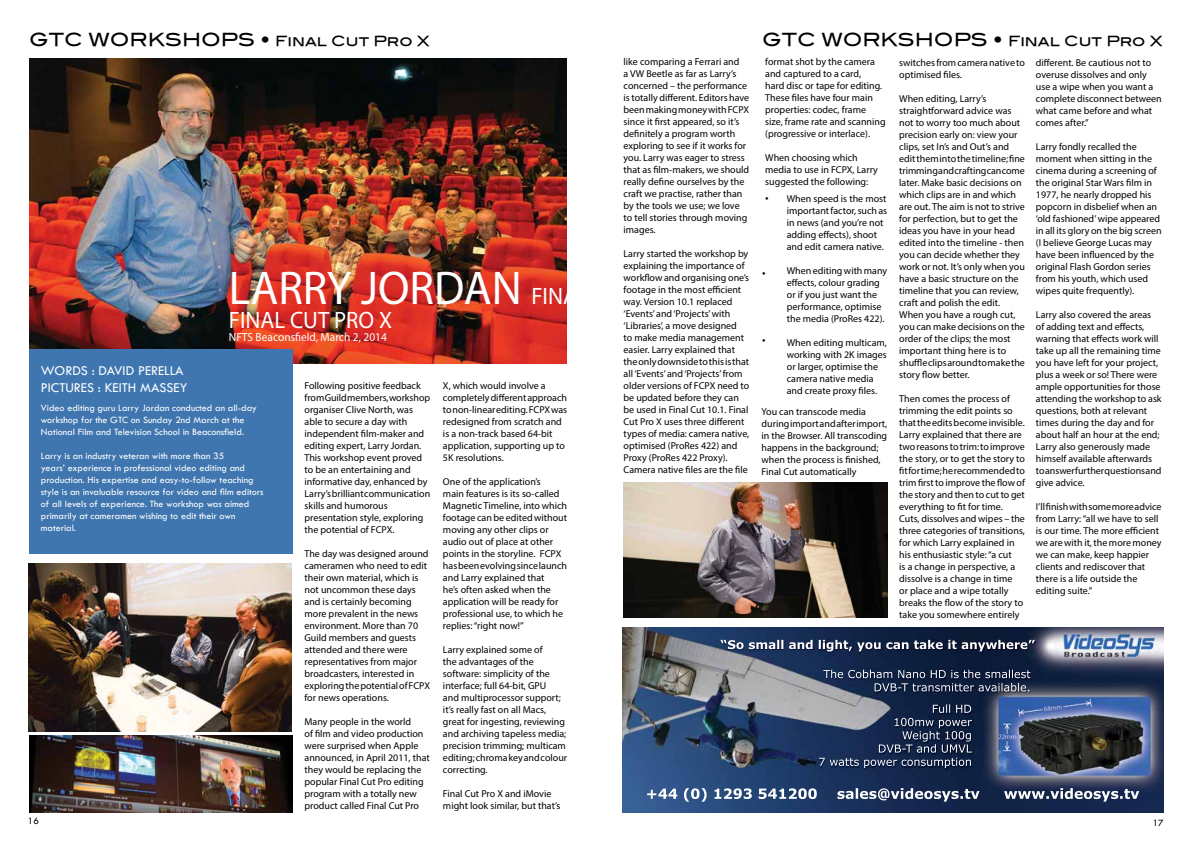
<style>
.page{position:relative;width:1191px;height:842px;background:#fff}
.page>*{position:absolute;margin:0;border:0;box-sizing:border-box;transform-origin:0 0}
.t1{font:47.5px "Myriad Pro";color:#fff;scale:.96 1}
.t2{font:23.8px "Myriad Pro";color:#fff;scale:.96 1}
.t3{font:18px "Blair Md ITCTT Medium";color:#000}
.t4{font:14px/16.8px "Tw Cen";color:#fff}
.t5{font:11.9px "Myriad Pro";color:#fff;scale:.96 1}
.t6{font:10px/12px "Myriad Pro";color:#000}
.t7{font:10px/12px "Tw Cen";color:#fff}
.t8{font:10px "Tw Cen";color:#000}
.s1{font-size:14px}
.s2{font-size:23.8px}
</style>
<div class="page">
<img style="left:29px;top:59px;width:537px;height:305px">
<div style="left:29px;top:349px;width:264px;height:205px;background:#3f76af"></div>
<img style="left:29px;top:735px;width:263px;height:78px">
<img style="left:28px;top:563px;width:264px;height:168px">
<img style="left:624px;top:483px;width:263px;height:135px">
<img style="left:623px;top:627px;width:540px;height:185px">
<h3 class="t3" style="left:29px;top:25px;width:402px">GTC WORKSHOPS • <span class="s1">Final Cut Pro X</span></h3>
<p class="t6" style="left:623px;top:56px;width:127px">like comparing a Ferrari and<br>a VW Beetle as far as Larry’s concerned – the performance is totally different. Editors have been making money with FCPX since it first appeared, so it’s definitely a program worth exploring to see if it works for you. Larry was eager to stress that as film-makers, we should really define ourselves by the craft we practise, rather than by the tools we use; we love to tell stories through moving images.</p>
<p class="t6" style="left:623px;top:248px;width:127px">Larry started the workshop by explaining the importance of workflow and organising one’s footage in the most efficient way. Version 10.1 replaced ‘Events’ and ‘Projects’ with ‘Libraries’, a move designed<br>to make media management easier. Larry explained that the only downside to this is that all ‘Events’ and ‘Projects’ from older versions of FCPX need to be updated before they can be used in Final Cut 10.1. Final<br>Cut Pro X uses three different types of media: camera native, optimised (ProRes 422) and<br>Proxy (ProRes 422 Proxy).<br>Camera native files are the file</p>
<h1 class="t1" style="left:229px;top:259px;width:421px">LARRY JORDAN <span class="s2">FINAL CUT</span></h1>
<h2 class="t2" style="left:229px;top:306px;width:172px">FINAL CUT PRO X</h2>
<p class="t5" style="left:229px;top:330px;width:166px">NFTS Beaconsfield, March 2, 2014</p>
<h3 class="t4" style="left:41px;top:362px;width:148px">WORDS : DAVID PERELLA<br>PICTURES : KEITH MASSEY</h3>
<p class="t6" style="left:304px;top:379px;width:127px">Following positive feedback from Guild members, workshop organiser Clive North, was able to secure a day with independent film-maker and editing expert, Larry Jordan.<br>This workshop event proved to be an entertaining and informative day, enhanced by<br>Larry’s brilliant communication skills and humorous presentation style, exploring the potential of FCPX.</p>
<p class="t6" style="left:304px;top:547px;width:127px">The day was designed around cameramen who need to edit their own material, which is not uncommon these days and is certainly becoming more prevalent in the news environment. More than 70<br>Guild members and guests attended and there were representatives from major broadcasters, interested in exploring the potential of FCPX for news operations.</p>
<p class="t6" style="left:304px;top:715px;width:127px">Many people in the world<br>of film and video production were surprised when Apple announced, in April 2011, that they would be replacing the popular Final Cut Pro editing program with a totally new product called Final Cut Pro</p>
<p class="t6" style="left:443px;top:379px;width:126px">X, which would involve a completely different approach to non-linear editing. FCPX was redesigned from scratch and is a non-track based 64-bit application, supporting up to<br>5K resolutions.</p>
<p class="t6" style="left:443px;top:475px;width:126px">One of the application’s<br>main features is its so-called<br>Magnetic Timeline, into which footage can be edited without moving any other clips or audio out of place at other points in the storyline. FCPX has been evolving since launch and Larry explained that<br>he’s often asked when the application will be ready for professional use, to which he replies: “right now!”</p>
<p class="t6" style="left:443px;top:643px;width:126px">Larry explained some of<br>the advantages of the software: simplicity of the interface; full 64-bit, GPU<br>and multiprocessor support; it’s really fast on all Macs, great for ingesting, reviewing and archiving tapeless media; precision trimming; multicam editing; chroma key and colour correcting.</p>
<p class="t6" style="left:443px;top:787px;width:119px">Final Cut Pro X and iMovie might look similar, but that’s</p>
<p class="t7" style="left:41px;top:402px;width:218px">Video editing guru Larry Jordan conducted an all-day workshop for the GTC on Sunday 2nd March at the<br>National Film and Television School in Beaconsfield.</p>
<p class="t7" style="left:41px;top:450px;width:224px">Larry is an industry veteran with more than 35<br>years’ experience in professional video editing and production. His expertise and easy-to-follow teaching style is an invaluable resource for video and film editors of all levels of experience. The workshop was aimed primarily at cameramen wishing to edit their own material.</p>
<h3 class="t3" style="left:762px;top:25px;width:402px">GTC WORKSHOPS • <span class="s1">Final Cut Pro X</span></h3>
<p class="t6" style="left:765px;top:56px;width:122px">format shot by the camera and captured to a card,<br>hard disc or tape for editing.<br>These files have four main properties: codec, frame size, frame rate and scanning (progressive or interlace).</p>
<p class="t6" style="left:765px;top:152px;width:114px">When choosing which media to use in FCPX, Larry suggested the following:</p>
<p class="t8" style="left:765px;top:193px;width:5px">•</p>
<p class="t6" style="left:787px;top:192px;width:102px">When speed is the most important factor, such as in news (and you’re not adding effects), shoot and edit camera native.</p>
<p class="t6" style="left:787px;top:264px;width:102px">When editing with many effects, colour grading or if you just want the performance, optimise the media (ProRes 422).</p>
<p class="t6" style="left:787px;top:336px;width:102px">When editing multicam, working with 2K images or larger, optimise the camera native media and create proxy files.</p>
<p class="t6" style="left:761px;top:405px;width:127px">You can transcode media during import and after import, in the Browser. All transcoding happens in the background; when the process is finished,<br>Final Cut automatically</p>
<p class="t8" style="left:762px;top:268px;width:5px">•</p>
<p class="t8" style="left:762px;top:335px;width:5px">•</p>
<p class="t6" style="left:899px;top:56px;width:127px">switches from camera native to optimised files.</p>
<p class="t6" style="left:899px;top:92px;width:127px">When editing, Larry’s straightforward advice was not to worry too much about precision early on: view your clips, set In’s and Out’s and edit them into the timeline; fine trimming and crafting can come later. Make basic decisions on which clips are in and which are out. The aim is not to strive for perfection, but to get the ideas you have in your head edited into the timeline - then you can decide whether they work or not. It’s only when you have a basic structure on the timeline that you can review, craft and polish the edit.<br>When you have a rough cut, you can make decisions on the order of the clips; the most important thing here is to shuffle clips around to make the story flow better.</p>
<p class="t6" style="left:899px;top:392px;width:127px">Then comes the process of trimming the edit points so that the edits become invisible.<br>Larry explained that there are two reasons to trim: to improve the story, or to get the story to fit for time; he recommended to trim first to improve the flow of the story and then to cut to get everything to fit for time.<br>Cuts, dissolves and wipes – the three categories of transitions, for which Larry explained in his enthusiastic style: “a cut<br>is a change in perspective, a dissolve is a change in time<br>or place and a wipe totally breaks the flow of the story to take you somewhere entirely</p>
<p class="t6" style="left:1036px;top:56px;width:127px">different. Be cautious not to overuse dissolves and only use a wipe when you want a complete disconnect between what came before and what comes after.”</p>
<p class="t6" style="left:1036px;top:140px;width:127px">Larry fondly recalled the moment when sitting in the cinema during a screening of the original Star Wars film in<br>1977, he nearly dropped his popcorn in disbelief when an ‘old fashioned’ wipe appeared in all its glory on the big screen (I believe George Lucas may have been influenced by the original Flash Gordon series from his youth, which used wipes quite frequently).</p>
<p class="t6" style="left:1036px;top:308px;width:127px">Larry also covered the areas of adding text and effects, warning that effects work will take up all the remaining time you have left for your project, plus a week or so! There were ample opportunities for those attending the workshop to ask questions, both at relevant times during the day and for about half an hour at the end;<br>Larry also generously made himself available afterwards to answer further questions and give advice.</p>
<p class="t6" style="left:1036px;top:500px;width:127px">I’ll finish with some more advice from Larry: “all we have to sell is our time. The more efficient we are with it, the more money we can make, keep happier clients and rediscover that there is a life outside the editing suite.”</p>
<p class="t8" style="left:28px;top:814px;width:13px">16</p>
<p class="t8" style="left:1152px;top:817px;width:13px">17</p>
</div>
